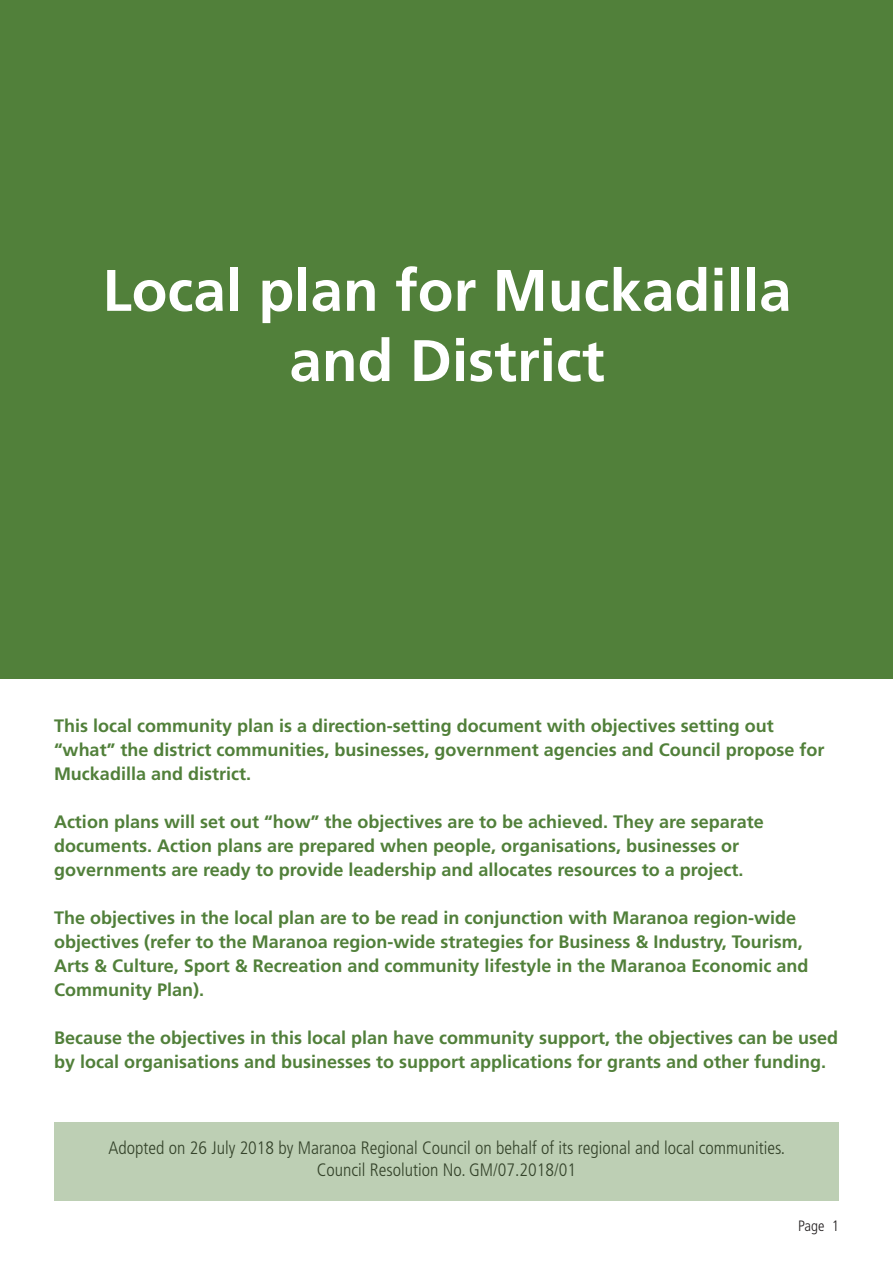
<style>
.page{position:relative;width:893px;height:1263px;background:#fff}
.page>*{position:absolute;margin:0;border:0;box-sizing:border-box;transform-origin:0 0}
.t1{font:700 58.5px/70.2px "Frutiger LT Std";color:#fff;text-align:center}
.t2{font:700 18px/24px "Frutiger LT Std";color:#51803a}
.t3{font:300 condensed 18px "Frutiger LT Std";color:#231f20}
.t4{font:300 condensed 15px "Frutiger LT Std";color:#231f20}
</style>
<div class="page">
<div style="left:0;top:0;width:893px;height:678px;background:#51803a"></div>
<div style="left:54px;top:1122px;width:785px;height:78px;background:#bdcfb4"></div>
<p class="t1" style="left:102px;top:255px;width:691px">Local plan for Muckadilla and District</p>
<p class="t2" style="left:54px;top:714px;width:772px">This local community plan is a direction-setting document with objectives setting out “what” the district communities, businesses, government agencies and Council propose for<br>Muckadilla and district.</p>
<p class="t2" style="left:54px;top:810px;width:711px">Action plans will set out “how” the objectives are to be achieved. They are separate documents. Action plans are prepared when people, organisations, businesses or governments are ready to provide leadership and allocates resources to a project.</p>
<p class="t2" style="left:54px;top:906px;width:756px">The objectives in the local plan are to be read in conjunction with Maranoa region-wide objectives (refer to the Maranoa region-wide strategies for Business &amp; Industry, Tourism, Arts &amp; Culture, Sport &amp; Recreation and community lifestyle in the Maranoa Economic and Community Plan).</p>
<p class="t2" style="left:54px;top:1026px;width:786px">Because the objectives in this local plan have community support, the objectives can be used by local organisations and businesses to support applications for grants and other funding.</p>
<p class="t3" style="left:108px;top:1138px;width:678px">Adopted on 26 July 2018 by Maranoa Regional Council on behalf of its regional and local communities.</p>
<p class="t3" style="left:317px;top:1159px;width:261px">Council Resolution No. GM/07.2018/01</p>
<p class="t4" style="left:798px;top:1217px;width:42px">Page 1</p>
</div>
